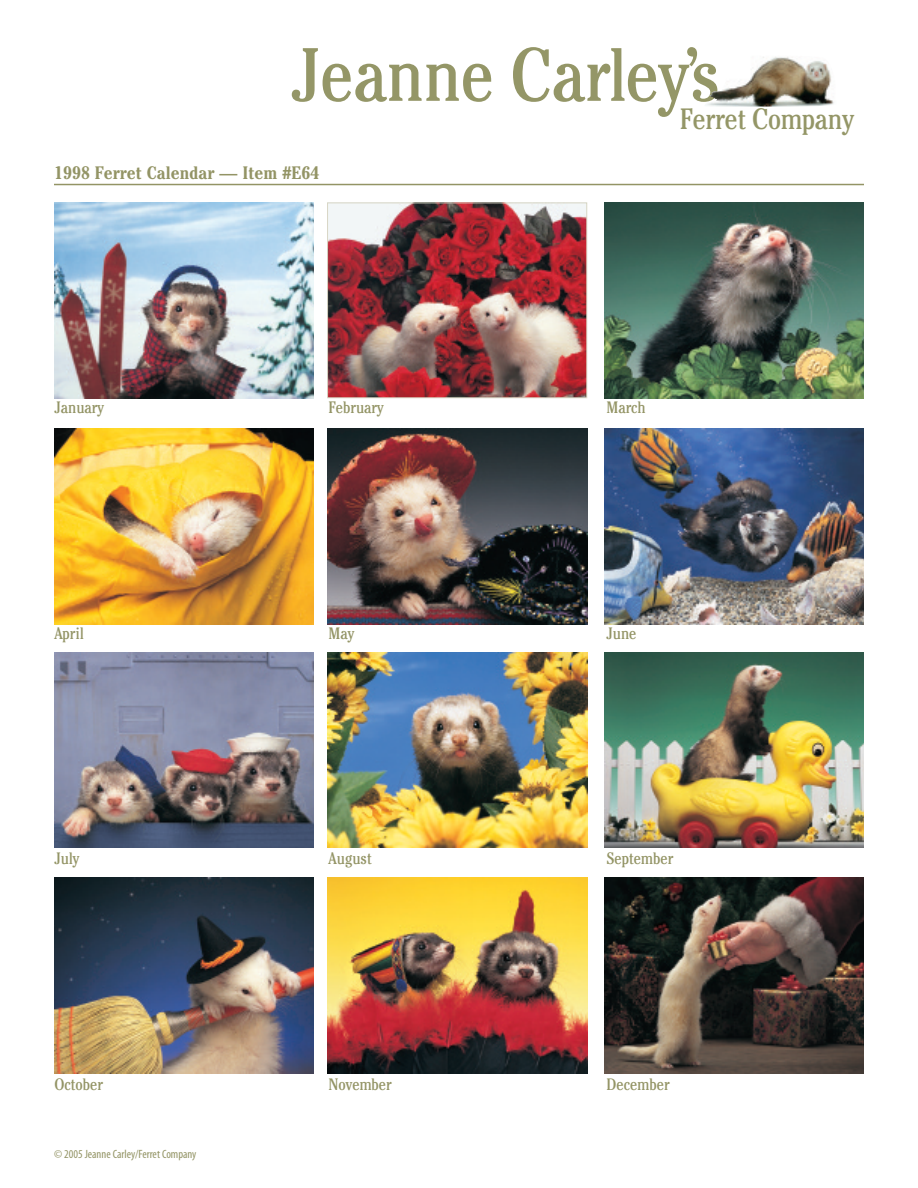
<style>
.page{position:relative;width:918px;height:1188px;background:#fff}
.page>*{position:absolute;margin:0;border:0;box-sizing:border-box;transform-origin:0 0}
.t1{font:condensed 75.3px "Cheltenham";color:#949667}
.t2{font:condensed 29.4px "Cheltenham";color:#949667}
.t3{font:700 condensed 18px "Cheltenham";color:#939465}
.t4{font:condensed 16.5px "Cheltenham";color:#939465}
.t5{font:condensed 12px "Myriad";color:#939465}
</style>
<div class="page">
<hr style="left:54px;top:184px;width:810px;height:1px;background:#939465">
<img style="left:54px;top:203px;width:260px;height:195px">
<img style="left:329px;top:205px;width:256px;height:191px">
<div style="left:327px;top:203px;width:260px;height:195px;border:1px solid #d8d6c5"></div>
<img style="left:604px;top:203px;width:260px;height:195px">
<img style="left:54px;top:429px;width:260px;height:195px">
<img style="left:327px;top:429px;width:260px;height:195px">
<img style="left:604px;top:429px;width:260px;height:195px">
<img style="left:54px;top:652px;width:260px;height:196px">
<img style="left:327px;top:652px;width:260px;height:196px">
<img style="left:604px;top:652px;width:260px;height:196px">
<img style="left:54px;top:878px;width:260px;height:195px">
<img style="left:327px;top:878px;width:260px;height:195px">
<img style="left:604px;top:878px;width:260px;height:195px">
<img style="left:706px;top:57px;width:128px;height:50px">
<h1 class="t1" style="left:292px;top:48px;width:430px">Jeanne Carley’s</h1>
<h2 class="t2" style="left:680px;top:108px;width:175px">Ferret Company</h2>
<p class="t3" style="left:54px;top:166px;width:267px">1998 Ferret Calendar — Item #E64</p>
<p class="t4" style="left:54px;top:401px;width:51px">January</p>
<p class="t4" style="left:329px;top:401px;width:56px">February</p>
<p class="t4" style="left:606px;top:401px;width:41px">March</p>
<p class="t4" style="left:54px;top:627px;width:31px">April</p>
<p class="t4" style="left:329px;top:627px;width:27px">May</p>
<p class="t4" style="left:606px;top:627px;width:32px">June</p>
<p class="t4" style="left:54px;top:852px;width:26px">July</p>
<p class="t4" style="left:329px;top:852px;width:45px">August</p>
<p class="t4" style="left:606px;top:852px;width:68px">September</p>
<p class="t4" style="left:54px;top:1078px;width:50px">October</p>
<p class="t4" style="left:329px;top:1078px;width:65px">November</p>
<p class="t4" style="left:606px;top:1078px;width:65px">December</p>
<p class="t5" style="left:54px;top:1150px;width:144px">© 2005 Jeanne Carley/Ferret Company</p>
</div>
